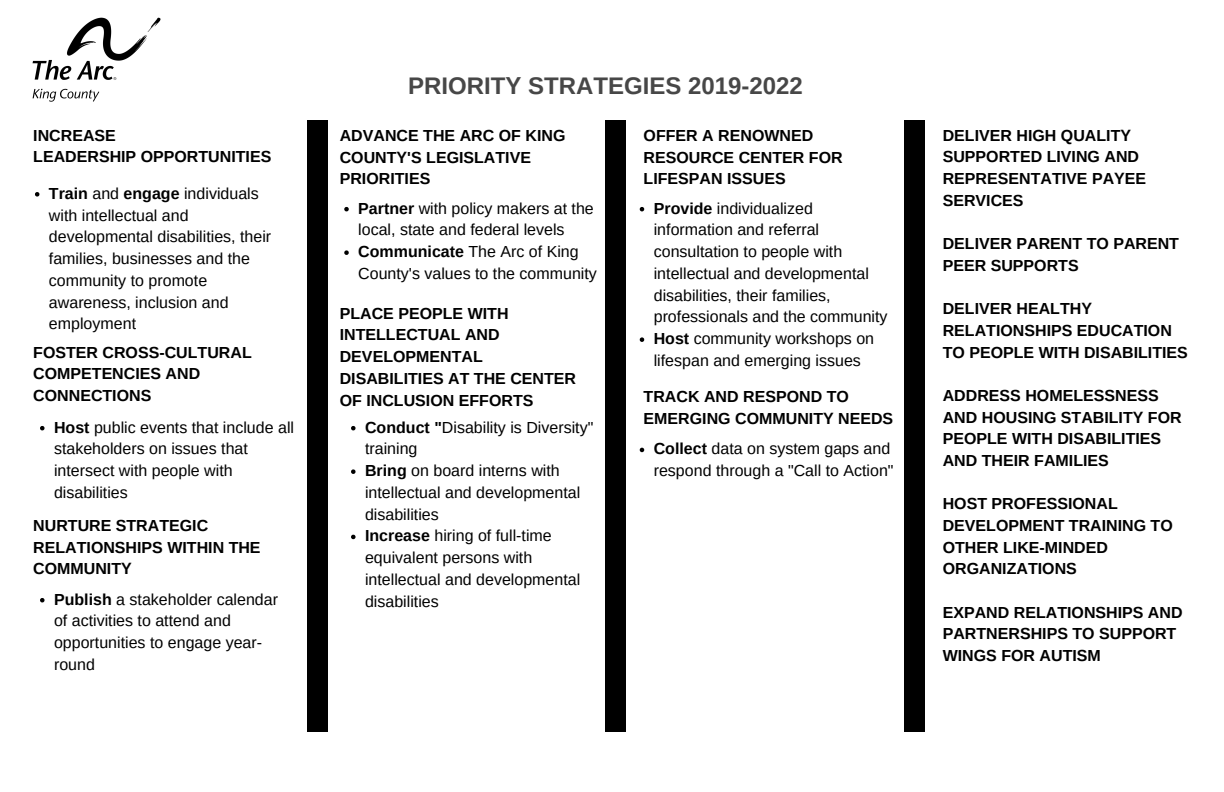
<style>
.page{position:relative;width:1224px;height:792px;background:#fff}
.page>*{position:absolute;margin:0;border:0;box-sizing:border-box;transform-origin:0 0}
.t1{font:700 24px "Arimo";color:#474747}
.t2{font:16px/21.8px "Arimo";color:#000}
.t3{font:700 16px/21.7px "Arimo";color:#000}
.s1{font-weight:700}
</style>
<div class="page">
<svg style="left:344px;top:207px;width:5px;height:4px"></svg>
<svg style="left:344px;top:250px;width:5px;height:5px"></svg>
<svg style="left:351px;top:426px;width:5px;height:4px"></svg>
<svg style="left:351px;top:469px;width:5px;height:5px"></svg>
<svg style="left:351px;top:535px;width:5px;height:4px"></svg>
<svg style="left:640px;top:207px;width:4px;height:4px"></svg>
<svg style="left:640px;top:337px;width:4px;height:5px"></svg>
<svg style="left:640px;top:448px;width:4px;height:4px"></svg>
<svg style="left:35px;top:192px;width:4px;height:5px"></svg>
<svg style="left:40px;top:426px;width:5px;height:4px"></svg>
<svg style="left:40px;top:598px;width:5px;height:4px"></svg>
<div style="left:307px;top:111px;width:21px;height:637px;background:#000"></div>
<div style="left:605px;top:112px;width:21px;height:637px;background:#000"></div>
<div style="left:904px;top:112px;width:21px;height:637px;background:#000"></div>
<div style="left:0;top:99px;width:1224px;height:21px;background:#fff"></div>
<div style="left:0;top:732px;width:1224px;height:20px;background:#fff"></div>
<img style="left:32px;top:17px;width:129px;height:85px">
<p class="t3" style="left:33px;top:124px;width:240px">INCREASE<br>LEADERSHIP OPPORTUNITIES</p>
<p class="t2" style="left:49px;top:182px;width:224px"><span class="s1">Train</span> and <span class="s1">engage</span> individuals with intellectual and developmental disabilities, their families, businesses and the community to promote awareness, inclusion and employment</p>
<p class="t3" style="left:33px;top:341px;width:220px">FOSTER CROSS-CULTURAL<br>COMPETENCIES AND<br>CONNECTIONS</p>
<p class="t2" style="left:54px;top:416px;width:242px"><span class="s1">Host</span> public events that include all stakeholders on issues that intersect with people with disabilities</p>
<p class="t3" style="left:33px;top:515px;width:229px">NURTURE STRATEGIC<br>RELATIONSHIPS WITHIN THE<br>COMMUNITY</p>
<p class="t2" style="left:54px;top:588px;width:226px"><span class="s1">Publish</span> a stakeholder calendar of activities to attend and opportunities to engage year&shy;round</p>
<h1 class="t1" style="left:408px;top:73px;width:396px">PRIORITY STRATEGIES 2019-2022</h1>
<p class="t3" style="left:340px;top:124px;width:227px">ADVANCE THE ARC OF KING<br>COUNTY'S LEGISLATIVE<br>PRIORITIES</p>
<p class="t2" style="left:358px;top:197px;width:240px"><span class="s1">Partner</span> with policy makers at the local, state and federal levels<br><span class="s1">Communicate</span> The Arc of King<br>County's values to the community</p>
<p class="t3" style="left:340px;top:302px;width:238px">PLACE PEOPLE WITH<br>INTELLECTUAL AND<br>DEVELOPMENTAL<br>DISABILITIES AT THE CENTER<br>OF INCLUSION EFFORTS</p>
<p class="t2" style="left:365px;top:416px;width:230px"><span class="s1">Conduct "</span>Disability is Diversity" training<br><span class="s1">Bring</span> on board interns with intellectual and developmental disabilities<br><span class="s1">Increase</span> hiring of full-time equivalent persons with intellectual and developmental disabilities</p>
<p class="t3" style="left:644px;top:124px;width:201px">OFFER A RENOWNED<br>RESOURCE CENTER FOR<br>LIFESPAN ISSUES</p>
<p class="t2" style="left:654px;top:197px;width:235px"><span class="s1">Provide</span> individualized information and referral consultation to people with intellectual and developmental disabilities, their families, professionals and the community<br><span class="s1">Host</span> community workshops on lifespan and emerging issues</p>
<p class="t3" style="left:644px;top:385px;width:251px">TRACK AND RESPOND TO<br>EMERGING COMMUNITY NEEDS</p>
<p class="t2" style="left:654px;top:438px;width:241px"><span class="s1">Collect</span> data on system gaps and respond through a "Call to Action"</p>
<p class="t3" style="left:943px;top:124px;width:205px">DELIVER HIGH QUALITY<br>SUPPORTED LIVING AND<br>REPRESENTATIVE PAYEE<br>SERVICES</p>
<p class="t3" style="left:943px;top:233px;width:238px">DELIVER PARENT TO PARENT<br>PEER SUPPORTS</p>
<p class="t3" style="left:943px;top:298px;width:247px">DELIVER HEALTHY<br>RELATIONSHIPS EDUCATION<br>TO PEOPLE WITH DISABILITIES</p>
<p class="t3" style="left:943px;top:384px;width:240px">ADDRESS HOMELESSNESS<br>AND HOUSING STABILITY FOR<br>PEOPLE WITH DISABILITIES<br>AND THEIR FAMILIES</p>
<p class="t3" style="left:943px;top:493px;width:232px">HOST PROFESSIONAL<br>DEVELOPMENT TRAINING TO<br>OTHER LIKE-MINDED<br>ORGANIZATIONS</p>
<p class="t3" style="left:943px;top:601px;width:241px">EXPAND RELATIONSHIPS AND<br>PARTNERSHIPS TO SUPPORT<br>WINGS FOR AUTISM</p>
</div>
